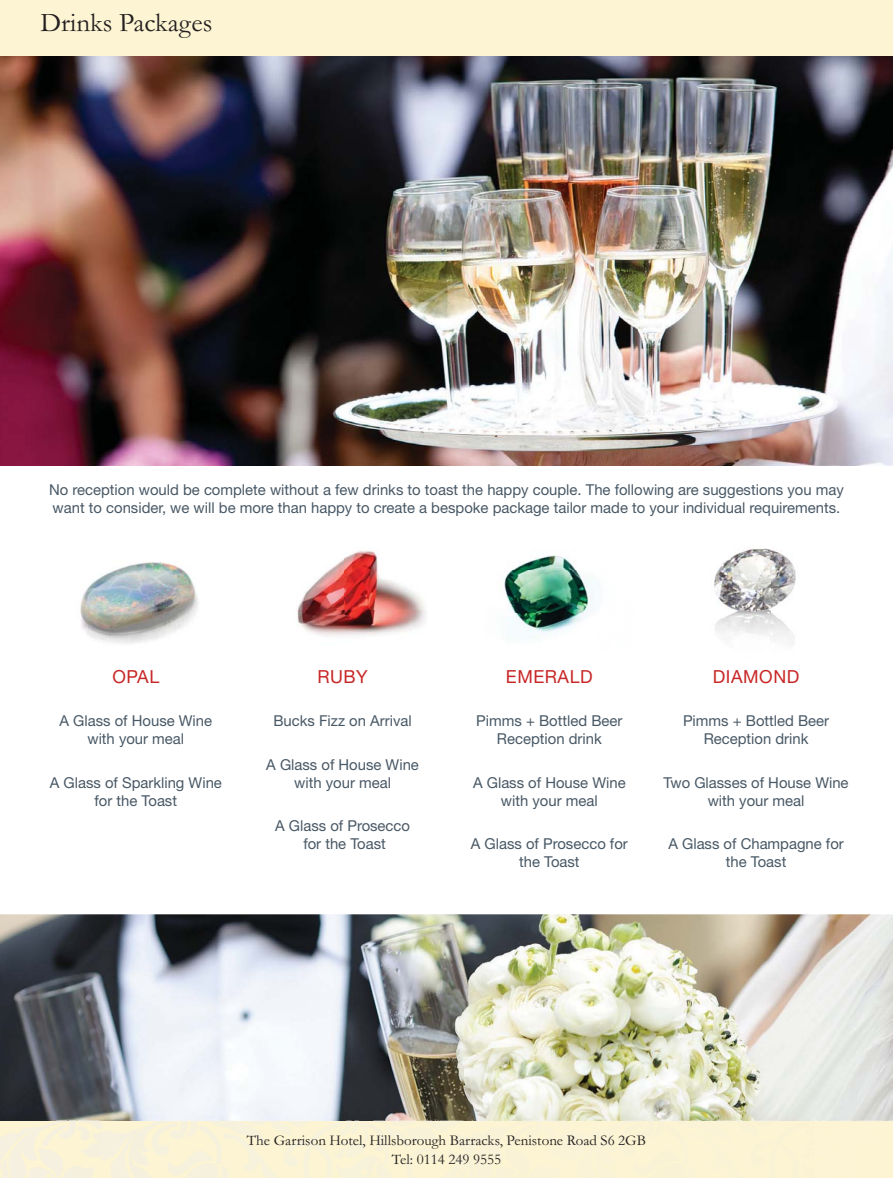
<style>
.page{position:relative;width:893px;height:1178px;background:#fff}
.page>*{position:absolute;margin:0;border:0;box-sizing:border-box;transform-origin:0 0}
.t1{font:27px "Garamond";color:#231f20}
.t2{font:18px "Helvetica Neue";letter-spacing:.03em;color:#c82727}
.t3{font:15px/18px "Helvetica Neue";color:#485865;text-align:center}
.t4{font:15px/18.8px "Garamond";color:#231f20;text-align:center}
</style>
<div class="page">
<img style="left:0;top:914px;width:888px;height:206px">
<img style="left:0;top:55px;width:893px;height:411px">
<div style="left:0;top:0;width:893px;height:55px;background:#fcf4d2"></div>
<img style="left:80px;top:562px;width:118px;height:82px">
<img style="left:297px;top:551px;width:129px;height:85px">
<img style="left:504px;top:555px;width:94px;height:83px">
<img style="left:714px;top:548px;width:82px;height:96px">
<svg style="left:0;top:1120px;width:893px;height:58px;background:#f9f2d4"></svg>
<h1 class="t1" style="left:40px;top:11px;width:174px">Drinks Packages</h1>
<p class="t3" style="left:49px;top:482px;width:796px;text-align:left">No reception would be complete without a few drinks to toast the happy couple. The following are suggestions you may want to consider, we will be more than happy to create a bespoke package tailor made to your individual requirements.</p>
<p class="t2" style="left:112px;top:670px;width:48px">OPAL</p>
<p class="t3" style="left:60px;top:714px;width:154px">A Glass of House Wine with your meal</p>
<p class="t3" style="left:50px;top:775px;width:174px">A Glass of Sparkling Wine for the Toast</p>
<p class="t2" style="left:317px;top:670px;width:52px">RUBY</p>
<p class="t3" style="left:273px;top:714px;width:140px">Bucks Fizz on Arrival</p>
<p class="t3" style="left:266px;top:757px;width:154px">A Glass of House Wine with your meal</p>
<p class="t3" style="left:275px;top:819px;width:137px">A Glass of Prosecco for the Toast</p>
<p class="t2" style="left:506px;top:670px;width:88px">EMERALD</p>
<p class="t3" style="left:476px;top:714px;width:148px">Pimms + Bottled Beer<br>Reception drink</p>
<p class="t3" style="left:473px;top:775px;width:154px">A Glass of House Wine with your meal</p>
<p class="t3" style="left:471px;top:837px;width:159px">A Glass of Prosecco for the Toast</p>
<p class="t2" style="left:713px;top:670px;width:88px">DIAMOND</p>
<p class="t3" style="left:683px;top:714px;width:148px">Pimms + Bottled Beer<br>Reception drink</p>
<p class="t3" style="left:663px;top:775px;width:187px">Two Glasses of House Wine with your meal</p>
<p class="t3" style="left:668px;top:837px;width:177px">A Glass of Champagne for the Toast</p>
<p class="t4" style="left:247px;top:1132px;width:401px">The Garrison Hotel, Hillsborough Barracks, Penistone Road S6 2GB<br>Tel: 0114 249 9555</p>
</div>
